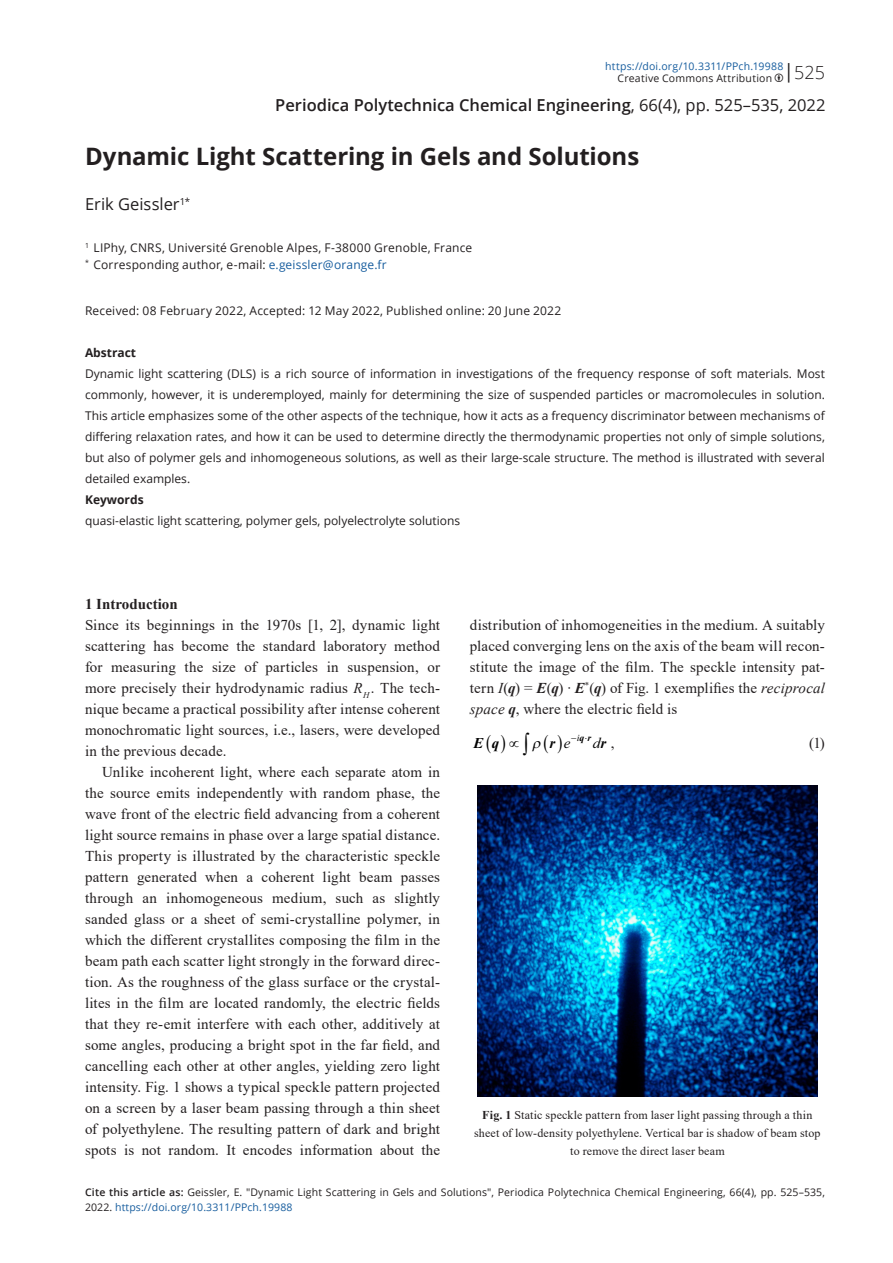
<style>
.page{position:relative;width:893px;height:1263px;background:#fff}
.page>*{position:absolute;margin:0;border:0;box-sizing:border-box;transform-origin:0 0}
.PP_Title{font:700 24px "Open Sans";letter-spacing:-.005em;color:#231f20}
.t1{font:600 16.5px "Open Sans";color:#231f20}
.PP_Authors{font:16.5px "Open Sans";color:#231f20}
.PP_Body__Main_text{font:15px/21px "Times New Roman";letter-spacing:.01em;color:#231f20;text-align:justify}
.PP_Body__First_parag{font:15px/21px "Times New Roman";letter-spacing:.01em;color:#231f20;text-align:justify}
.PP_Heading{font:700 15px "Times New Roman";color:#231f20}
.t2{font:italic 15px "Times New Roman";color:#000}
.t3{font:italic 700 15px "Times New Roman";color:#000}
.PP_Equation{font:15px "Times New Roman";color:#231f20}
.PP_Abstract_and_Keyw{font:12px/21px "Open Sans";color:#231f20;text-align:justify}
.PP_Figure_Table_Capt{font:12px/18px "Times New Roman";letter-spacing:.015em;color:#231f20;text-align:center}
.PP_Affiliation{font:12px "Open Sans";letter-spacing:.015em;color:#231f20}
.Received_Accepted_Pu{font:12px "Open Sans";letter-spacing:.015em;color:#231f20}
.PP_Abstract_and_Keyw-2{font:700 12px "Open Sans";color:#231f20}
.t4{font:10.5px/15px "Open Sans";letter-spacing:.01em;color:#231f20}
.t5{font:10.5px/12px "Open Sans";letter-spacing:.02em;color:#175d9e}
.t6{font:italic 700 9.75px "Times New Roman";color:#000}
.s1{color:#231f20}
.s2{font-weight:400}
.s3{color:#175d9e}
.s4{font-style:italic}
.s5{font-weight:700;font-style:italic}
.s6{font-weight:700}
.s7{font-style:normal;color:#231f20}
.s8{font-weight:600}
</style>
<div class="page">
<img style="left:477px;top:785px;width:340px;height:312px">
<p class="t5" style="left:618px;top:60px;width:209px;text-indent:-13px">https://doi.org/10.3311/PPch.19988<br><span class="s1">Creative Commons Attribution</span> <sup>|</sup><sup>525</sup></p>
<p class="t1" style="left:275px;top:94px;width:552px">Periodica Polytechnica Chemical Engineering<span class="s2">, 66(4), pp. 525–535, 2022</span></p>
<p class="PP_Title" style="left:85px;top:139px;width:556px">Dynamic Light Scattering in Gels and Solutions</p>
<p class="PP_Authors" style="left:85px;top:193px;width:107px">Erik Geissler<sup>1*</sup></p>
<p class="PP_Affiliation" style="left:85px;top:239px;width:389px"><sup>1</sup> LIPhy, CNRS, Université Grenoble Alpes, F-38000 Grenoble, France</p>
<p class="PP_Affiliation" style="left:85px;top:256px;width:303px"><sup>*</sup> Corresponding author, e-mail: <span class="s3">e.geissler@orange.fr</span></p>
<p class="Received_Accepted_Pu" style="left:85px;top:302px;width:478px">Received: 08 February 2022, Accepted: 12 May 2022, Published online: 20 June 2022</p>
<p class="PP_Abstract_and_Keyw-2" style="left:85px;top:344px;width:53px">Abstract</p>
<p class="PP_Abstract_and_Keyw" style="left:85px;top:363px;width:741px">Dynamic light scattering (DLS) is a rich source of information in investigations of the frequency response of soft materials. Most commonly, however, it is underemployed, mainly for determining the size of suspended particles or macromolecules in solution.<br>This article emphasizes some of the other aspects of the technique, how it acts as a frequency discriminator between mechanisms of differing relaxation rates, and how it can be used to determine directly the thermodynamic properties not only of simple solutions, but also of polymer gels and inhomogeneous solutions, as well as their large-scale structure. The method is illustrated with several detailed examples.</p>
<p class="PP_Abstract_and_Keyw-2" style="left:85px;top:491px;width:60px">Keywords</p>
<p class="PP_Abstract_and_Keyw" style="left:85px;top:510px;width:377px">quasi-elastic light scattering, polymer gels, polyelectrolyte solutions</p>
<p class="PP_Heading" style="left:85px;top:593px;width:94px">1 Introduction</p>
<p class="PP_Body__First_parag" style="left:85px;top:614px;width:357px">Since its beginnings in the 1970s [1, 2], dynamic light scattering has become the standard laboratory method for measuring the size of particles in suspension, or more precisely their hydrodynamic radius <span class="s4">R</span><sub>H</sub> . The tech&shy;nique became a practical possibility after intense coherent monochromatic light sources, i.e., lasers, were developed in the previous decade.</p>
<p class="PP_Body__Main_text" style="left:85px;top:761px;width:357px;text-indent:17px">Unlike incoherent light, where each separate atom in the source emits independently with random phase, the wave front of the electric field advancing from a coherent light source remains in phase over a large spatial distance.<br>This property is illustrated by the characteristic speckle pattern generated when a coherent light beam passes through an inhomogeneous medium, such as slightly sanded glass or a sheet of semi-crystalline polymer, in which the different crystallites composing the film in the beam path each scatter light strongly in the forward direc&shy;tion. As the roughness of the glass surface or the crystal&shy;lites in the film are located randomly, the electric fields that they re-emit interfere with each other, additively at some angles, producing a bright spot in the far field, and cancelling each other at other angles, yielding zero light intensity. Fig. 1 shows a typical speckle pattern projected on a screen by a laser beam passing through a thin sheet of polyethylene. The resulting pattern of dark and bright spots is not random. It encodes information about the</p>
<p class="PP_Body__Main_text" style="left:470px;top:614px;width:357px">distribution of inhomogeneities in the medium. A suitably placed converging lens on the axis of the beam will recon&shy;stitute the image of the film. The speckle intensity pat&shy;tern <span class="s4">I</span>(<span class="s5">q</span>) = <span class="s5">E</span>(<span class="s5">q</span>) ∙ <span class="s5">E</span><sup>*</sup>(<span class="s5">q</span>) of Fig. 1 exemplifies the <span class="s4">reciprocal space</span> <span class="s5">q</span>, where the electric field is</p>
<p class="t3" style="left:473px;top:732px;width:28px">E q</p>
<p class="t3" style="left:549px;top:732px;width:7px">r</p>
<p class="t2" style="left:593px;top:733px;width:23px">d<span class="s6">r</span> <span class="s7">,</span></p>
<p class="t6" style="left:577px;top:731px;width:16px"><span class="s2">i</span>q r</p>
<p class="t2" style="left:564px;top:733px;width:8px">e</p>
<p class="PP_Equation" style="left:809px;top:732px;width:17px">(1)</p>
<p class="PP_Figure_Table_Capt" style="left:474px;top:1105px;width:348px"><span class="s6">Fig. 1</span> Static speckle pattern from laser light passing through a thin sheet of low-density polyethylene. Vertical bar is shadow of beam stop to remove the direct laser beam</p>
<p class="t4" style="left:85px;top:1184px;width:741px"><span class="s8">Cite this article as:</span> Geissler, E. "Dynamic Light Scattering in Gels and Solutions", Periodica Polytechnica Chemical Engineering, 66(4), pp. 525–535,<br>2022. <span class="s3">https://doi.org/10.3311/PPch.19988</span></p>
</div>
